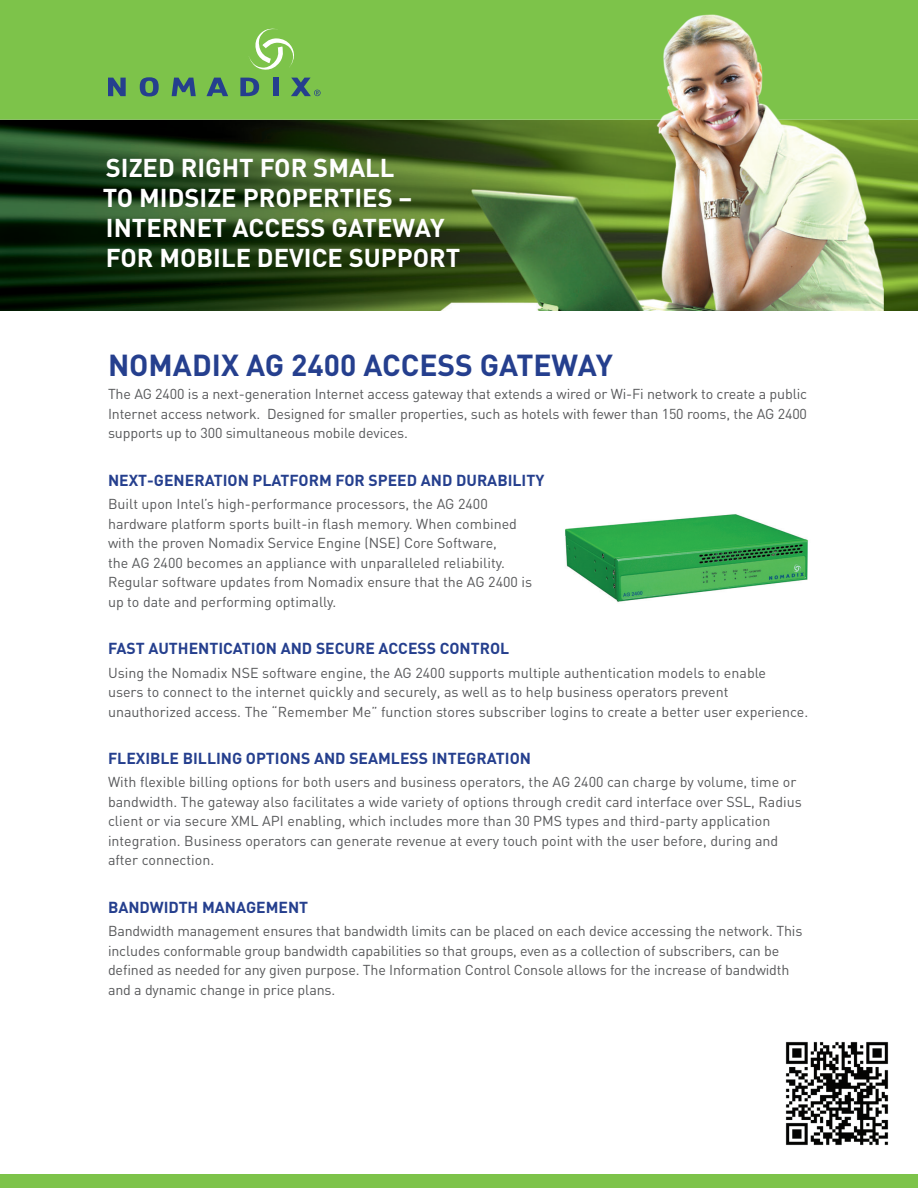
<style>
.page{position:relative;width:918px;height:1188px;background:#fff}
.page>*{position:absolute;margin:0;border:0;box-sizing:border-box;transform-origin:0 0}
.Sub-Title{font:700 30px "DIN";color:#253f8e}
.Sub-Title-2{font:700 25.5px/30px "DIN";color:#fff}
.Sub-Title-3{font:700 15.75px "DIN";color:#253f8e}
.Body{font:14.25px/19.5px "DIN";color:#57585a}
</style>
<div class="page">
<img style="left:565px;top:514px;width:243px;height:88px">
<div style="left:0;top:0;width:918px;height:122px;background:#7dc34a"></div>
<div style="left:0;top:1174px;width:918px;height:14px;background:#7dc34a"></div>
<img style="left:0;top:14px;width:918px;height:296px">
<svg style="left:249px;top:27px;width:47px;height:45px"></svg>
<svg style="left:108px;top:78px;width:18px;height:18px"></svg>
<svg style="left:140px;top:77px;width:19px;height:19px"></svg>
<svg style="left:172px;top:78px;width:24px;height:18px"></svg>
<svg style="left:206px;top:78px;width:22px;height:18px"></svg>
<svg style="left:240px;top:78px;width:19px;height:18px"></svg>
<div style="left:273px;top:78px;width:5px;height:18px;background:#253f8e"></div>
<svg style="left:291px;top:78px;width:30px;height:18px"></svg>
<img style="left:785px;top:1042px;width:104px;height:103px">
<p class="Sub-Title-2" style="left:103px;top:152px;width:359px">SIZED RIGHT FOR SMALL<br>TO MIDSIZE PROPERTIES –<br>INTERNET ACCESS GATEWAY<br>FOR MOBILE DEVICE SUPPORT</p>
<p class="Sub-Title" style="left:108px;top:345px;width:507px">NOMADIX AG 2400 ACCESS GATEWAY</p>
<p class="Body" style="left:108px;top:384px;width:701px;text-align:justify">The AG 2400 is a next-generation Internet access gateway that extends a wired or Wi-Fi network to create a public Internet access network. Designed for smaller properties, such as hotels with fewer than 150 rooms, the AG 2400 supports up to 300 simultaneous mobile devices.</p>
<p class="Sub-Title-3" style="left:108px;top:470px;width:438px">NEXT-GENERATION PLATFORM FOR SPEED AND DURABILITY</p>
<p class="Body" style="left:108px;top:494px;width:426px">Built upon Intel’s high-performance processors, the AG 2400 hardware platform sports built-in flash memory. When combined with the proven Nomadix Service Engine (NSE) Core Software,<br>the AG 2400 becomes an appliance with unparalleled reliability.<br>Regular software updates from Nomadix ensure that the AG 2400 is up to date and performing optimally.</p>
<p class="Sub-Title-3" style="left:108px;top:638px;width:403px">FAST AUTHENTICATION AND SECURE ACCESS CONTROL</p>
<p class="Body" style="left:108px;top:662px;width:702px">Using the Nomadix NSE software engine, the AG 2400 supports multiple authentication models to enable<br>users to connect to the internet quickly and securely, as well as to help business operators prevent unauthorized access. The “Remember Me” function stores subscriber logins to create a better user experience.</p>
<p class="Sub-Title-3" style="left:108px;top:748px;width:425px">FLEXIBLE BILLING OPTIONS AND SEAMLESS INTEGRATION</p>
<p class="Body" style="left:108px;top:772px;width:695px">With flexible billing options for both users and business operators, the AG 2400 can charge by volume, time or bandwidth. The gateway also facilitates a wide variety of options through credit card interface over SSL, Radius client or via secure XML API enabling, which includes more than 30 PMS types and third-party application integration. Business operators can generate revenue at every touch point with the user before, during and after connection.</p>
<p class="Sub-Title-3" style="left:108px;top:897px;width:202px">BANDWIDTH MANAGEMENT</p>
<p class="Body" style="left:108px;top:921px;width:696px">Bandwidth management ensures that bandwidth limits can be placed on each device accessing the network. This includes conformable group bandwidth capabilities so that groups, even as a collection of subscribers, can be defined as needed for any given purpose. The Information Control Console allows for the increase of bandwidth and a dynamic change in price plans.</p>
</div>
